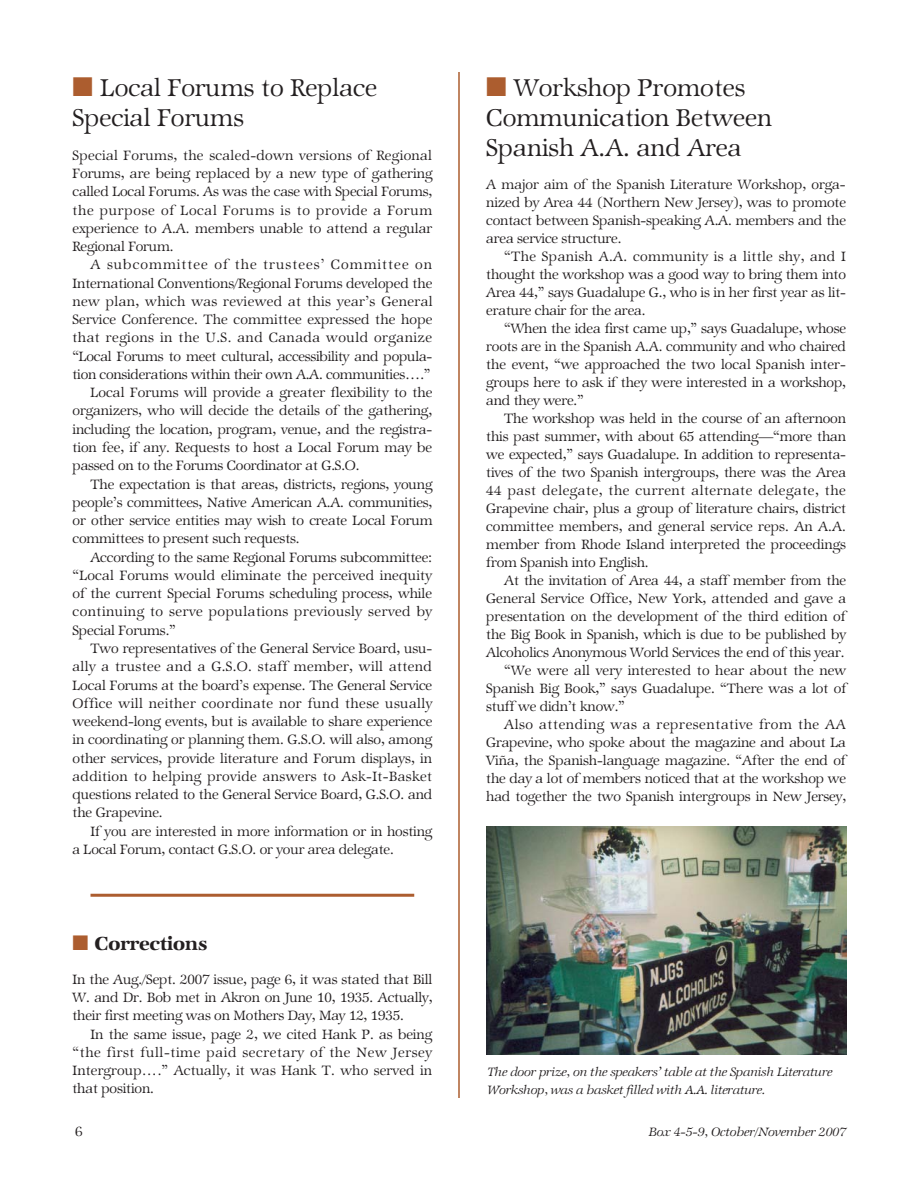
<style>
.page{position:relative;width:918px;height:1188px;background:#fff}
.page>*{position:absolute;margin:0;border:0;box-sizing:border-box;transform-origin:0 0}
.t1{font:27px/30px "Zapf Internatl IT Cby BT Light";color:#231f20}
.t2{font:21px "Zapf Internatl IT Cby BT Demi";color:#231f20}
.t3{font:15px/18px "Zapf Internatl IT Cby BT Light";letter-spacing:-.005em;color:#231f20;text-align:justify}
.t4{font:15px "Zapf Internatl IT Cby BT Light";letter-spacing:.025em;color:#231f20}
.t5{font:15px "Zapf Internatl IT Cby BT Light";letter-spacing:.03em;color:#231f20}
.t6{font:15px "Zapf Internatl IT Cby BT Light";letter-spacing:.015em;color:#231f20}
.t7{font:15px "Zapf Internatl IT Cby BT Light";letter-spacing:.035em;color:#231f20}
.t8{font:15px "Zapf Internatl IT Cby BT Light";letter-spacing:.04em;color:#231f20}
.t9{font:15px "Zapf Internatl IT Cby BT Light";letter-spacing:.07em;color:#231f20}
.t10{font:13.5px/18px "Zapf Internatl IT Cby BT Light Ital";letter-spacing:-.01em;color:#231f20}
.s1{color:#ac5d2f}
</style>
<div class="page">
<hr style="left:91px;top:894px;width:323px;height:3px;background:#ac5d2f">
<hr style="left:458px;top:72px;width:2px;height:1026px;background:#ac5d2f">
<img style="left:486px;top:826px;width:361px;height:229px">
<h1 class="t1" style="left:73px;top:76px;width:306px"><span class="s1">■</span> Local Forums to Replace<br>Special Forums</h1>
<p class="t3" style="left:73px;top:148px;width:362px">Special Forums, the scaled-down versions of Regional Forums, are being replaced by a new type of gathering called Local Forums. As was the case with Special Forums, the purpose of Local Forums is to provide a Forum experience to A.A. members unable to attend a regular Regional Forum.</p>
<p class="t9" style="left:91px;top:259px;width:343px">A subcommittee of the trustees’ Committee on</p>
<p class="t3" style="left:73px;top:276px;width:361px">International Conventions/Regional Forums developed the</p>
<p class="t4" style="left:73px;top:296px;width:362px">new plan, which was reviewed at this year’s General</p>
<p class="t3" style="left:73px;top:312px;width:362px">Service Conference. The committee expressed the hope</p>
<p class="t5" style="left:73px;top:332px;width:361px">that regions in the U.S. and Canada would organize</p>
<p class="t3" style="left:73px;top:349px;width:361px">“Local Forums to meet cultural, accessibility and popula-</p>
<p class="t3" style="left:73px;top:367px;width:360px">tion considerations within their own A.A. communities….”</p>
<p class="t3" style="left:91px;top:385px;width:344px">Local Forums will provide a greater flexibility to the</p>
<p class="t3" style="left:73px;top:404px;width:361px">organizers, who will decide the details of the gathering,</p>
<p class="t3" style="left:73px;top:422px;width:361px">including the location, program, venue, and the registra-</p>
<p class="t3" style="left:73px;top:440px;width:361px">tion fee, if any. Requests to host a Local Forum may be</p>
<p class="t3" style="left:73px;top:458px;width:289px">passed on to the Forums Coordinator at G.S.O.</p>
<p class="t3" style="left:91px;top:477px;width:343px">The expectation is that areas, districts, regions, young</p>
<p class="t3" style="left:73px;top:495px;width:361px">people’s committees, Native American A.A. communities,</p>
<p class="t3" style="left:73px;top:513px;width:362px">or other service entities may wish to create Local Forum</p>
<p class="t3" style="left:73px;top:531px;width:229px">committees to present such requests.</p>
<p class="t3" style="left:91px;top:550px;width:343px">According to the same Regional Forums subcommittee:</p>
<p class="t6" style="left:73px;top:570px;width:361px">“Local Forums would eliminate the perceived inequity</p>
<p class="t3" style="left:73px;top:586px;width:361px">of the current Special Forums scheduling process, while</p>
<p class="t7" style="left:73px;top:606px;width:361px">continuing to serve populations previously served by</p>
<p class="t3" style="left:73px;top:623px;width:105px">Special Forums.”</p>
<p class="t3" style="left:91px;top:641px;width:343px">Two representatives of the General Service Board, usu-</p>
<p class="t4" style="left:73px;top:661px;width:361px">ally a trustee and a G.S.O. staff member, will attend</p>
<p class="t3" style="left:73px;top:678px;width:361px">Local Forums at the board’s expense. The General Service</p>
<p class="t5" style="left:73px;top:698px;width:361px">Office will neither coordinate nor fund these usually</p>
<p class="t3" style="left:73px;top:714px;width:361px">weekend-long events, but is available to share experience</p>
<p class="t3" style="left:73px;top:732px;width:361px">in coordinating or planning them. G.S.O. will also, among</p>
<p class="t3" style="left:73px;top:751px;width:361px">other services, provide literature and Forum displays, in</p>
<p class="t4" style="left:73px;top:771px;width:361px">addition to helping provide answers to Ask-It-Basket</p>
<p class="t3" style="left:73px;top:787px;width:361px">questions related to the General Service Board, G.S.O. and</p>
<p class="t3" style="left:73px;top:806px;width:92px">the Grapevine.</p>
<p class="t3" style="left:91px;top:824px;width:343px">If you are interested in more information or in hosting</p>
<p class="t3" style="left:73px;top:842px;width:323px">a Local Forum, contact G.S.O. or your area delegate.</p>
<h2 class="t2" style="left:73px;top:936px;width:136px"><span class="s1">■</span> Corrections</h2>
<p class="t3" style="left:73px;top:972px;width:361px">In the Aug./Sept. 2007 issue, page 6, it was stated that Bill W. and Dr. Bob met in Akron on June 10, 1935. Actually, their first meeting was on Mothers Day, May 12, 1935.</p>
<p class="t3" style="left:73px;top:1026px;width:361px;text-indent:18px">In the same issue, page 2, we cited Hank P. as being “the first full-time paid secretary of the New Jersey Intergroup….” Actually, it was Hank T. who served in that position.</p>
<h1 class="t1" style="left:486px;top:76px;width:287px"><span class="s1">■</span> Workshop Promotes<br>Communication Between<br>Spanish A.A. and Area</h1>
<p class="t3" style="left:486px;top:177px;width:361px">A major aim of the Spanish Literature Workshop, orga&shy;nized by Area 44 (Northern New Jersey), was to promote contact between Spanish-speaking A.A. members and the area service structure.</p>
<p class="t3" style="left:486px;top:249px;width:361px;text-indent:18px">“The Spanish A.A. community is a little shy, and I thought the workshop was a good way to bring them into Area 44,” says Guadalupe G., who is in her first year as lit&shy;erature chair for the area.</p>
<p class="t3" style="left:486px;top:321px;width:361px;text-indent:18px">“When the idea first came up,” says Guadalupe, whose roots are in the Spanish A.A. community and who chaired the event, “we approached the two local Spanish inter&shy;groups here to ask if they were interested in a workshop, and they were.”</p>
<p class="t3" style="left:486px;top:411px;width:361px;text-indent:18px">The workshop was held in the course of an afternoon this past summer, with about 65 attending—“more than we expected,” says Guadalupe. In addition to representa&shy;tives of the two Spanish intergroups, there was the Area 44 past delegate, the current alternate delegate, the Grapevine chair, plus a group of literature chairs, district committee members, and general service reps. An A.A. member from Rhode Island interpreted the proceedings from Spanish into English.</p>
<p class="t3" style="left:504px;top:573px;width:343px">At the invitation of Area 44, a staff member from the</p>
<p class="t3" style="left:486px;top:591px;width:362px">General Service Office, New York, attended and gave a</p>
<p class="t3" style="left:486px;top:609px;width:361px">presentation on the development of the third edition of</p>
<p class="t3" style="left:486px;top:627px;width:361px">the Big Book in Spanish, which is due to be published by</p>
<p class="t3" style="left:486px;top:645px;width:360px">Alcoholics Anonymous World Services the end of this year.</p>
<p class="t3" style="left:504px;top:663px;width:344px">“We were all very interested to hear about the new</p>
<p class="t3" style="left:486px;top:681px;width:362px">Spanish Big Book,” says Guadalupe. “There was a lot of</p>
<p class="t3" style="left:486px;top:699px;width:140px">stuff we didn’t know.”</p>
<p class="t8" style="left:504px;top:719px;width:343px">Also attending was a representative from the AA</p>
<p class="t3" style="left:486px;top:735px;width:361px">Grapevine, who spoke about the magazine and about La</p>
<p class="t3" style="left:486px;top:753px;width:361px">Viña, the Spanish-language magazine. “After the end of</p>
<p class="t3" style="left:486px;top:771px;width:361px">the day a lot of members noticed that at the workshop we</p>
<p class="t3" style="left:486px;top:789px;width:361px">had together the two Spanish intergroups in New Jersey,</p>
<p class="t10" style="left:488px;top:1064px;width:347px">The door prize, on the speakers’ table at the Spanish Literature<br>Workshop, was a basket filled with A.A. literature.</p>
<p class="t3" style="left:75px;top:1124px;width:9px">6</p>
<p class="t10" style="left:649px;top:1124px;width:199px">Box 4-5-9, October/November 2007</p>
</div>
